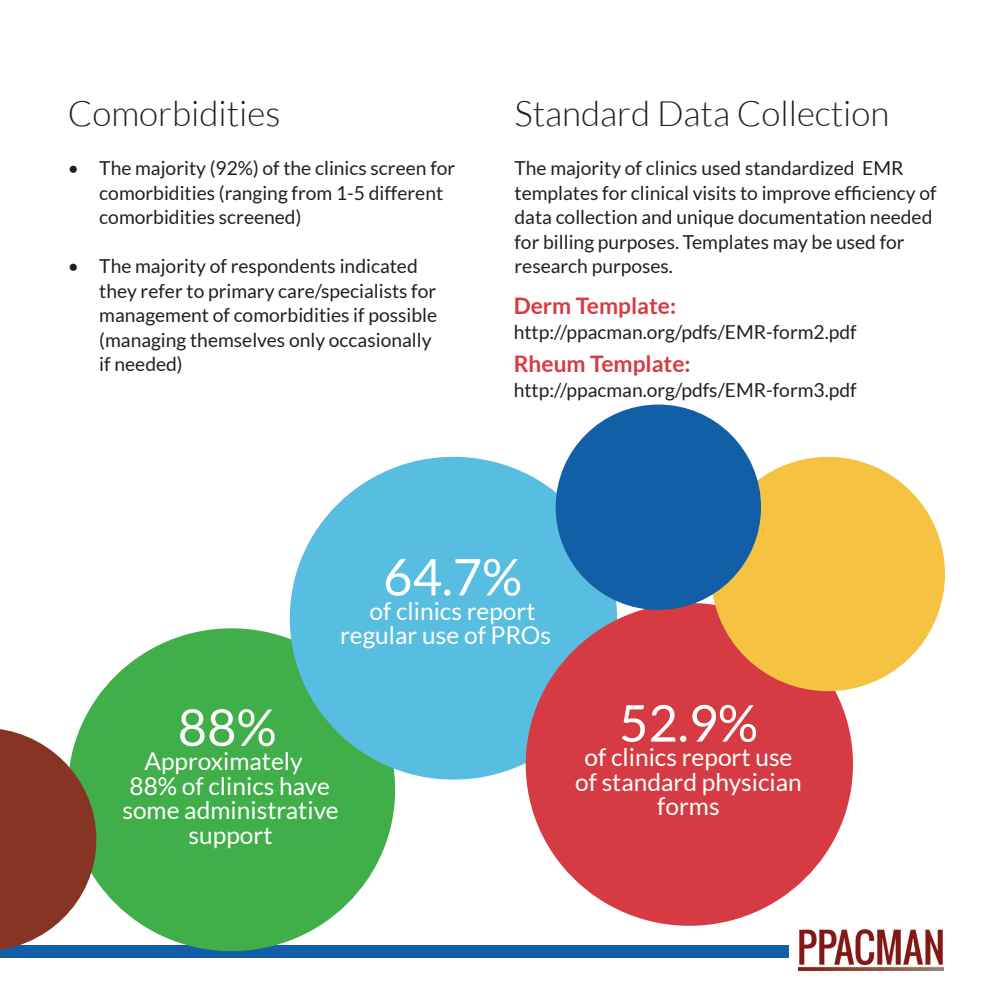
<style>
.page{position:relative;width:1008px;height:1008px;background:#fff}
.page>*{position:absolute;margin:0;border:0;box-sizing:border-box;transform-origin:0 0}
.body{font:50.75px "Lato";color:#fff}
.body-2{font:300 35px "Lato";color:#231f20}
.body-3{font:24.5px/24.5px "Lato";color:#fff;text-align:center}
.body-4{font:700 22.75px "Lato";color:#d73b42}
.body-5{font:19.25px/24.5px "Lato";color:#231f20}
</style>
<div class="page">
<div style="left:0;top:945px;width:789px;height:13px;background:#125fa7"></div>
<img style="left:798px;top:930px;width:145px;height:41px">
<div style="left:68px;top:628px;width:327px;height:323px;background:#40ae49;border-radius:50%"></div>
<div style="left:290px;top:457px;width:327px;height:323px;background:#57bde1;border-radius:50%"></div>
<div style="left:526px;top:603px;width:327px;height:323px;background:#d63b43;border-radius:50%"></div>
<div style="left:711px;top:457px;width:234px;height:234px;background:#f5c341;border-radius:50%"></div>
<svg style="left:0;top:728px;width:96px;height:222px"></svg>
<div style="left:556px;top:405px;width:205px;height:205px;background:#125fa7;border-radius:50%"></div>
<p class="body-2" style="left:68px;top:95px;width:214px">Comorbidities</p>
<p class="body-5" style="left:99px;top:156px;width:357px;text-indent:-32px">• The majority (92%) of the clinics screen for comorbidities (ranging from 1-5 different comorbidities screened)</p>
<p class="body-5" style="left:99px;top:254px;width:339px;text-indent:-32px">• The majority of respondents indicated they refer to primary care/specialists for management of comorbidities if possible (managing themselves only occasionally if needed)</p>
<p class="body-2" style="left:514px;top:95px;width:376px">Standard Data Collection</p>
<p class="body-5" style="left:514px;top:156px;width:424px">The majority of clinics used standardized EMR templates for clinical visits to improve efficiency of data collection and unique documentation needed for billing purposes. Templates may be used for research purposes.</p>
<p class="body-4" style="left:514px;top:293px;width:164px">Derm Template:</p>
<p class="body-5" style="left:514px;top:320px;width:344px">http://ppacman.org/pdfs/EMR-form2.pdf</p>
<p class="body-4" style="left:514px;top:351px;width:178px">Rheum Template:</p>
<p class="body-5" style="left:514px;top:377px;width:344px">http://ppacman.org/pdfs/EMR-form3.pdf</p>
<p class="body" style="left:383px;top:549px;width:140px">64.7%</p>
<p class="body-3" style="left:340px;top:599px;width:212px">of clinics report regular use of PROs</p>
<p class="body" style="left:178px;top:699px;width:100px">88%</p>
<p class="body-3" style="left:122px;top:749px;width:218px">Approximately<br>88% of clinics have some administrative support</p>
<p class="body" style="left:619px;top:695px;width:140px">52.9%</p>
<p class="body-3" style="left:575px;top:745px;width:228px">of clinics report use of standard physician forms</p>
</div>
